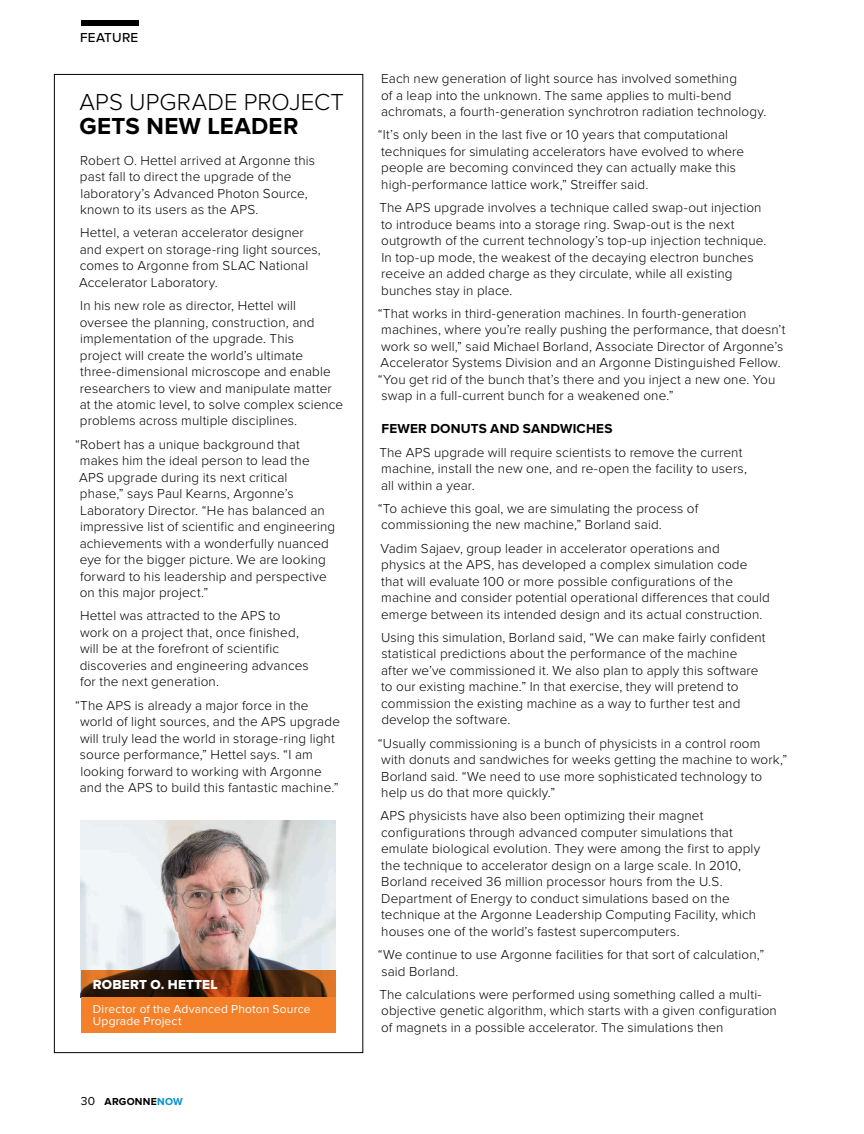
<style>
.page{position:relative;width:864px;height:1134px;background:#fff}
.page>*{position:absolute;margin:0;border:0;box-sizing:border-box;transform-origin:0 0}
.t1{font:300 24px "Proxima Nova";letter-spacing:.005em;color:#000001}
.t2{font:700 24px "Proxima Nova";letter-spacing:.015em;color:#000001}
.t3{font:300 13.5px/16.5px "Proxima Nova";letter-spacing:.01em;color:#000001}
.t4{font:700 13.5px "Proxima Nova";letter-spacing:.015em;color:#000001}
.t5{font:13.5px "Proxima Nova Extrabld";letter-spacing:.015em;color:#fff}
.t6{font:500 13.5px "Proxima Nova";letter-spacing:.015em;color:#000001}
.t7{font:12px/12px "Proxima Nova";letter-spacing:.015em;color:#fff}
.t8{font:700 10.5px "Proxima Nova";letter-spacing:.025em;color:#000001}
.s1{font-weight:400;font-size:12px}
.s2{color:#0093d0}
</style>
<div class="page">
<div style="left:81px;top:20px;width:57px;height:6px;background:#000001"></div>
<div style="left:54px;top:74px;width:309px;height:979px;background:#fff;border:1px solid #000001"></div>
<img style="left:81px;top:820px;width:255px;height:150px">
<svg style="left:81px;top:970px;width:255px;height:27px;background:#582c0f"></svg>
<div style="left:81px;top:997px;width:255px;height:35px;background:#f4802a"></div>
<p class="t6" style="left:80px;top:29px;width:60px">FEATURE</p>
<h1 class="t1" style="left:80px;top:88px;width:266px">APS UPGRADE PROJECT</h1>
<h1 class="t2" style="left:80px;top:112px;width:220px">GETS NEW LEADER</h1>
<p class="t3" style="left:80px;top:152px;width:236px">Robert O. Hettel arrived at Argonne this past fall to direct the upgrade of the laboratory’s Advanced Photon Source, known to its users as the APS.</p>
<p class="t3" style="left:79px;top:225px;width:243px">Hettel, a veteran accelerator designer and expert on storage-ring light sources, comes to Argonne from SLAC National Accelerator Laboratory.</p>
<p class="t3" style="left:80px;top:298px;width:265px">In his new role as director, Hettel will oversee the planning, construction, and implementation of the upgrade. This<br>project will create the world’s ultimate three-dimensional microscope and enable researchers to view and manipulate matter at the atomic level, to solve complex science problems across multiple disciplines.</p>
<p class="t3" style="left:79px;top:436px;width:258px;text-indent:-4px">“Robert has a unique background that makes him the ideal person to lead the APS upgrade during its next critical<br>phase,” says Paul Kearns, Argonne’s Laboratory Director. “He has balanced an impressive list of scientific and engineering achievements with a wonderfully nuanced eye for the bigger picture. We are looking forward to his leadership and perspective on this major project.”</p>
<p class="t3" style="left:80px;top:608px;width:231px">Hettel was attracted to the APS to work on a project that, once finished, will be at the forefront of scientific discoveries and engineering advances for the next generation.</p>
<p class="t3" style="left:80px;top:697px;width:262px;text-indent:-5px">“The APS is already a major force in the world of light sources, and the APS upgrade will truly lead the world in storage-ring light source performance,” Hettel says. “I am looking forward to working with Argonne and the APS to build this fantastic machine.”</p>
<p class="t5" style="left:93px;top:977px;width:126px">ROBERT O. HETTEL</p>
<p class="t7" style="left:93px;top:1003px;width:219px">Director of the Advanced Photon Source<br>Upgrade Project</p>
<p class="t8" style="left:81px;top:1095px;width:103px"><span class="s1">30</span> ARGONNE<span class="s2">NOW</span></p>
<p class="t3" style="left:381px;top:71px;width:387px">Each new generation of light source has involved something<br>of a leap into the unknown. The same applies to multi-bend achromats, a fourth-generation synchrotron radiation technology.</p>
<p class="t3" style="left:378px;top:127px;width:368px">“It’s only been in the last five or 10 years that computational techniques for simulating accelerators have evolved to where people are becoming convinced they can actually make this high-performance lattice work,” Streiffer said.</p>
<p class="t3" style="left:379px;top:200px;width:389px">The APS upgrade involves a technique called swap-out injection to introduce beams into a storage ring. Swap-out is the next outgrowth of the current technology’s top-up injection technique.<br>In top-up mode, the weakest of the decaying electron bunches receive an added charge as they circulate, while all existing bunches stay in place.</p>
<p class="t3" style="left:378px;top:306px;width:409px">“That works in third-generation machines. In fourth-generation machines, where you’re really pushing the performance, that doesn’t work so well,” said Michael Borland, Associate Director of Argonne’s Accelerator Systems Division and an Argonne Distinguished Fellow. “You get rid of the bunch that’s there and you inject a new one. You swap in a full-current bunch for a weakened one.”</p>
<p class="t4" style="left:381px;top:421px;width:232px">FEWER DONUTS AND SANDWICHES</p>
<p class="t3" style="left:379px;top:444px;width:369px">The APS upgrade will require scientists to remove the current machine, install the new one, and re-open the facility to users, all within a year.</p>
<p class="t3" style="left:378px;top:501px;width:322px">“To achieve this goal, we are simulating the process of commissioning the new machine,” Borland said.</p>
<p class="t3" style="left:380px;top:540px;width:391px">Vadim Sajaev, group leader in accelerator operations and<br>physics at the APS, has developed a complex simulation code that will evaluate 100 or more possible configurations of the machine and consider potential operational differences that could emerge between its intended design and its actual construction.</p>
<p class="t3" style="left:381px;top:630px;width:386px">Using this simulation, Borland said, “We can make fairly confident statistical predictions about the performance of the machine after we’ve commissioned it. We also plan to apply this software to our existing machine.” In that exercise, they will pretend to commission the existing machine as a way to further test and develop the software.</p>
<p class="t3" style="left:378px;top:735px;width:411px">“Usually commissioning is a bunch of physicists in a control room with donuts and sandwiches for weeks getting the machine to work,” Borland said. “We need to use more sophisticated technology to help us do that more quickly.”</p>
<p class="t3" style="left:381px;top:808px;width:381px">APS physicists have also been optimizing their magnet configurations through advanced computer simulations that emulate biological evolution. They were among the first to apply the technique to accelerator design on a large scale. In 2010, Borland received 36 million processor hours from the U.S.<br>Department of Energy to conduct simulations based on the technique at the Argonne Leadership Computing Facility, which houses one of the world’s fastest supercomputers.</p>
<p class="t3" style="left:378px;top:947px;width:388px">“We continue to use Argonne facilities for that sort of calculation,” said Borland.</p>
<p class="t3" style="left:379px;top:986px;width:399px">The calculations were performed using something called a multi&shy;objective genetic algorithm, which starts with a given configuration of magnets in a possible accelerator. The simulations then</p>
</div>
